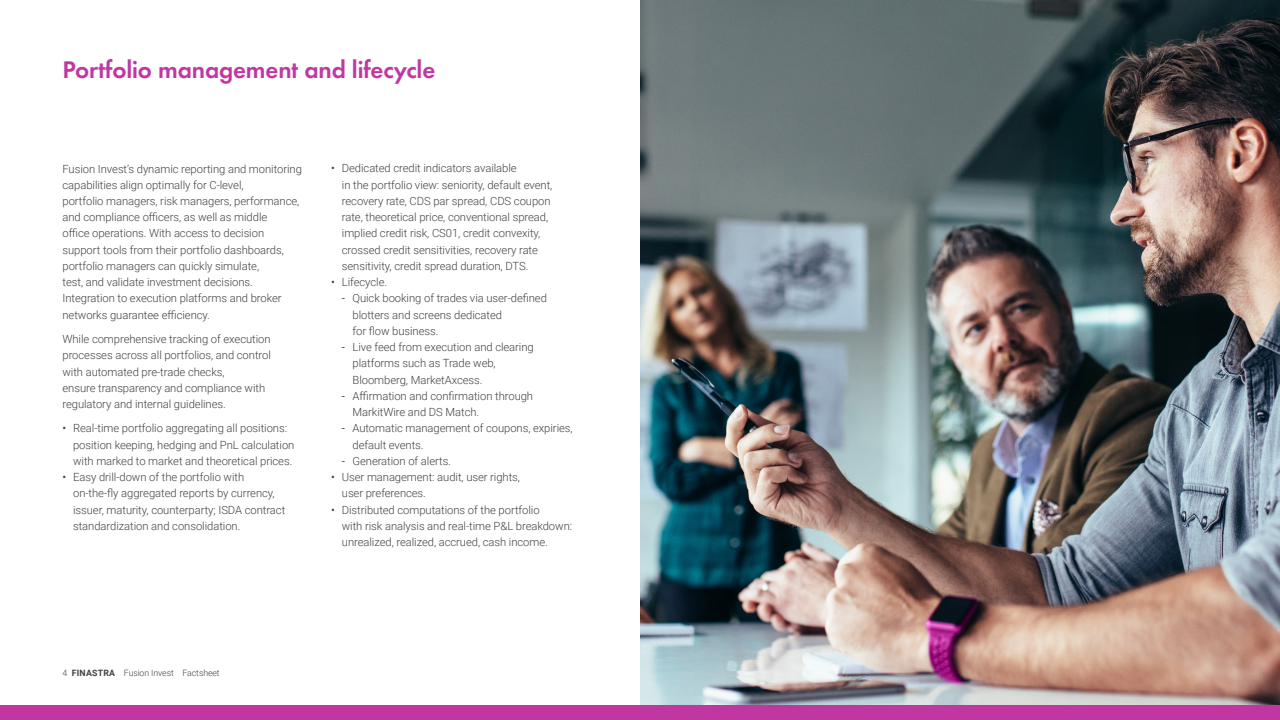
<style>
.page{position:relative;width:1280px;height:720px;background:#fff}
.page>*{position:absolute;margin:0;border:0;box-sizing:border-box;transform-origin:0 0}
.t1{font:600 25px "Futura EF";letter-spacing:-.005em;color:#c137a2}
.t2{font:300 11.25px/16.2px "Roboto";letter-spacing:-.005em;color:#414141}
.t3{font:300 8.75px "Roboto";letter-spacing:-.01em;color:#414141}
.s1{font-weight:400}
.s2{font-weight:700}
</style>
<div class="page">
<img style="left:640px;top:0;width:640px;height:705px">
<div style="left:0;top:705px;width:1280px;height:15px;background:#c137a2"></div>
<h1 class="t1" style="left:62px;top:55px;width:374px">Portfolio management and lifecycle</h1>
<p class="t2" style="left:62px;top:160px;width:241px">Fusion Invest’s dynamic reporting and monitoring capabilities align optimally for C-level,<br>portfolio managers, risk managers, performance, and compliance officers, as well as middle<br>office operations. With access to decision support tools from their portfolio dashboards, portfolio managers can quickly simulate,<br>test, and validate investment decisions.<br>Integration to execution platforms and broker networks guarantee efficiency.</p>
<p class="t2" style="left:62px;top:331px;width:210px">While comprehensive tracking of execution processes across all portfolios, and control with automated pre-trade checks,<br>ensure transparency and compliance with regulatory and internal guidelines.</p>
<p class="t2" style="left:73px;top:420px;width:223px;text-indent:-11px"><span class="s1">•</span> Real-time portfolio aggregating all positions: position keeping, hedging and PnL calculation with marked to market and theoretical prices.</p>
<p class="t2" style="left:73px;top:469px;width:214px;text-indent:-11px"><span class="s1">•</span> Easy drill-down of the portfolio with on‑the‑fly aggregated reports by currency, issuer, maturity, counterparty; ISDA contract standardization and consolidation.</p>
<p class="t2" style="left:342px;top:160px;width:212px;text-indent:-11px"><span class="s1">•</span> Dedicated credit indicators available<br>in the portfolio view: seniority, default event, recovery rate, CDS par spread, CDS coupon rate, theoretical price, conventional spread, implied credit risk, CS01, credit convexity, crossed credit sensitivities, recovery rate sensitivity, credit spread duration, DTS.</p>
<p class="t2" style="left:331px;top:274px;width:57px"><span class="s1">•</span> Lifecycle.</p>
<p class="t2" style="left:353px;top:290px;width:196px;text-indent:-11px"><span class="s1">-</span> Quick booking of trades via user‑defined blotters and screens dedicated<br>for flow business.</p>
<p class="t2" style="left:353px;top:339px;width:183px;text-indent:-11px"><span class="s1">-</span> Live feed from execution and clearing platforms such as Trade web,<br>Bloomberg, MarketAxcess.</p>
<p class="t2" style="left:353px;top:387px;width:182px;text-indent:-11px"><span class="s1">-</span> Affirmation and confirmation through<br>MarkitWire and DS Match.</p>
<p class="t2" style="left:353px;top:420px;width:222px;text-indent:-11px"><span class="s1">-</span> Automatic management of coupons, expiries, default events.</p>
<p class="t2" style="left:342px;top:452px;width:111px"><span class="s1">-</span> Generation of alerts.</p>
<p class="t2" style="left:342px;top:469px;width:180px;text-indent:-11px"><span class="s1">•</span> User management: audit, user rights, user preferences.</p>
<p class="t2" style="left:342px;top:501px;width:232px;text-indent:-11px"><span class="s1">•</span> Distributed computations of the portfolio<br>with risk analysis and real-time P&amp;L breakdown: unrealized, realized, accrued, cash income.</p>
<p class="t3" style="left:62px;top:667px;width:159px">4 <span class="s2">FINASTRA</span> Fusion Invest Factsheet</p>
</div>
